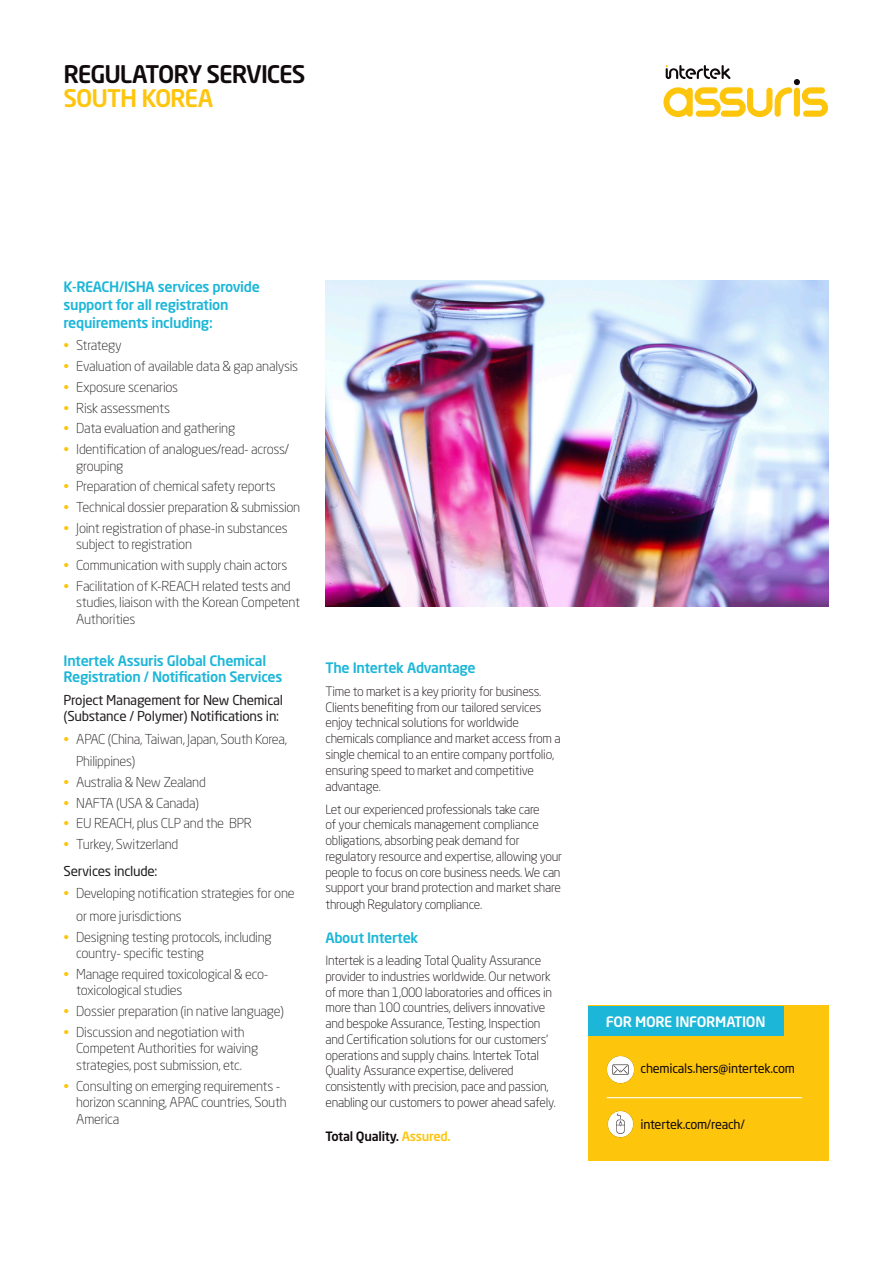
<style>
.page{position:relative;width:893px;height:1263px;background:#fff}
.page>*{position:absolute;margin:0;border:0;box-sizing:border-box;transform-origin:0 0}
.Paragraph_Style_1{font:500 24px/24px "Neo Sans Std";letter-spacing:-.045em;color:#110a0c}
.Subheading{font:500 14.25px/18px "Neo Sans Std";letter-spacing:-.02em;color:#1cb6d8}
.More_Information{font:500 14.25px "Neo Sans Std";letter-spacing:-.02em;color:#fff}
.Bullet_Text{font:300 13.5px/16.5px "Neo Sans Std";letter-spacing:-.02em;color:#231f20}
.Bullets__small{font:13.5px/16.5px "Neo Sans Std";letter-spacing:-.02em;color:#231f20}
.Bullet_Text-2{font:300 13.5px "Neo Sans Std";letter-spacing:-.04em;color:#231f20}
.Bullets__small-2{font:300 12.75px/15.9px "Neo Sans Std";letter-spacing:-.02em;color:#110a0c}
.Contact_Details{font:12.75px "Neo Sans Std";letter-spacing:-.02em;color:#110a0c}
.Bullets__small-3{font:500 12.75px "Neo Sans Std";letter-spacing:-.02em;color:#110a0c}
.s1{color:#fec50d}
</style>
<div class="page">
<img style="left:326px;top:281px;width:503px;height:326px">
<div style="left:588px;top:1006px;width:241px;height:155px;background:#fec50d"></div>
<div style="left:588px;top:1006px;width:196px;height:29px;background:#1cb6d8"></div>
<img style="left:606px;top:1056px;width:29px;height:28px">
<img style="left:607px;top:1111px;width:27px;height:26px">
<hr style="left:607px;top:1097px;width:195px;height:1px;background:#fff">
<svg style="left:663px;top:65px;width:165px;height:52px"></svg>
<p class="Paragraph_Style_1" style="left:64px;top:61px;width:244px">REGULATORY SERVICES<br><span class="s1">SOUTH KOREA</span></p>
<p class="Subheading" style="left:64px;top:277px;width:198px">K-REACH/ISHA services provide support for all registration requirements including:</p>
<p class="Bullet_Text-2" style="left:64px;top:337px;width:60px"><span class="s1">•</span> Strategy</p>
<p class="Bullet_Text" style="left:64px;top:358px;width:236px"><span class="s1">•</span> Evaluation of available data &amp; gap analysis</p>
<p class="Bullet_Text" style="left:64px;top:379px;width:116px"><span class="s1">•</span> Exposure scenarios</p>
<p class="Bullet_Text" style="left:64px;top:399px;width:108px"><span class="s1">•</span> Risk assessments</p>
<p class="Bullet_Text" style="left:64px;top:420px;width:173px"><span class="s1">•</span> Data evaluation and gathering</p>
<p class="Bullet_Text" style="left:76px;top:441px;width:214px;text-indent:-13px"><span class="s1">•</span> Identification of analogues/read- across/ grouping</p>
<p class="Bullet_Text" style="left:64px;top:478px;width:214px"><span class="s1">•</span> Preparation of chemical safety reports</p>
<p class="Bullet_Text" style="left:64px;top:499px;width:238px"><span class="s1">•</span> Technical dossier preparation &amp; submission</p>
<p class="Bullet_Text" style="left:76px;top:520px;width:213px;text-indent:-13px"><span class="s1">•</span> Joint registration of phase-in substances subject to registration</p>
<p class="Bullet_Text" style="left:64px;top:557px;width:225px"><span class="s1">•</span> Communication with supply chain actors</p>
<p class="Bullet_Text" style="left:76px;top:578px;width:225px;text-indent:-13px"><span class="s1">•</span> Facilitation of K-REACH related tests and studies, liaison with the Korean Competent<br>Authorities</p>
<p class="Subheading" style="left:64px;top:652px;width:220px;line-height:16.5px">Intertek Assuris Global Chemical<br>Registration / Notification Services</p>
<p class="Bullets__small" style="left:64px;top:691px;width:221px">Project Management for New Chemical (Substance / Polymer) Notifications in:</p>
<p class="Bullet_Text" style="left:76px;top:727px;width:212px;line-height:22.5px;text-indent:-13px"><span class="s1">•</span> APAC (China, Taiwan, Japan, South Korea,<br>Philippines)</p>
<p class="Bullet_Text" style="left:64px;top:773px;width:144px"><span class="s1">•</span> Australia &amp; New Zealand</p>
<p class="Bullet_Text" style="left:64px;top:794px;width:137px"><span class="s1">•</span> NAFTA (USA &amp; Canada)</p>
<p class="Bullet_Text" style="left:64px;top:815px;width:190px"><span class="s1">•</span> EU REACH, plus CLP and the BPR</p>
<p class="Bullet_Text" style="left:64px;top:836px;width:116px"><span class="s1">•</span> Turkey, Switzerland</p>
<p class="Bullets__small" style="left:64px;top:862px;width:95px">Services include:</p>
<p class="Bullet_Text" style="left:76px;top:882px;width:220px;line-height:22.5px;text-indent:-13px"><span class="s1">•</span> Developing notification strategies for one or more jurisdictions</p>
<p class="Bullet_Text" style="left:76px;top:928px;width:197px;text-indent:-13px"><span class="s1">•</span> Designing testing protocols, including country- specific testing</p>
<p class="Bullet_Text" style="left:76px;top:965px;width:194px;text-indent:-13px"><span class="s1">•</span> Manage required toxicological &amp; eco&shy;toxicological studies</p>
<p class="Bullet_Text" style="left:64px;top:1003px;width:222px"><span class="s1">•</span> Dossier preparation (in native language)</p>
<p class="Bullet_Text" style="left:76px;top:1023px;width:183px;text-indent:-13px"><span class="s1">•</span> Discussion and negotiation with<br>Competent Authorities for waiving strategies, post submission, etc.</p>
<p class="Bullet_Text" style="left:76px;top:1077px;width:212px;text-indent:-13px"><span class="s1">•</span> Consulting on emerging requirements - horizon scanning, APAC countries, South<br>America</p>
<p class="Subheading" style="left:325px;top:659px;width:152px">The Intertek Advantage</p>
<p class="Bullets__small-2" style="left:325px;top:683px;width:237px">Time to market is a key priority for business.<br>Clients benefiting from our tailored services enjoy technical solutions for worldwide chemicals compliance and market access from a single chemical to an entire company portfolio, ensuring speed to market and competitive advantage.</p>
<p class="Bullets__small-2" style="left:325px;top:801px;width:238px">Let our experienced professionals take care<br>of your chemicals management compliance obligations, absorbing peak demand for regulatory resource and expertise, allowing your people to focus on core business needs. We can support your brand protection and market share through Regulatory compliance.</p>
<p class="Subheading" style="left:325px;top:928px;width:95px">About Intertek</p>
<p class="Bullets__small-2" style="left:325px;top:952px;width:232px">Intertek is a leading Total Quality Assurance provider to industries worldwide. Our network of more than 1,000 laboratories and offices in more than 100 countries, delivers innovative and bespoke Assurance, Testing, Inspection and Certification solutions for our customers’ operations and supply chains. Intertek Total Quality Assurance expertise, delivered consistently with precision, pace and passion, enabling our customers to power ahead safely.</p>
<p class="Bullets__small-3" style="left:325px;top:1128px;width:127px">Total Quality. <span class="s1">Assured.</span></p>
<p class="More_Information" style="left:606px;top:1012px;width:161px">FOR MORE INFORMATION</p>
<p class="Contact_Details" style="left:641px;top:1060px;width:156px">chemicals.hers@intertek.com</p>
<p class="Contact_Details" style="left:640px;top:1116px;width:106px">intertek.com/reach/</p>
</div>
